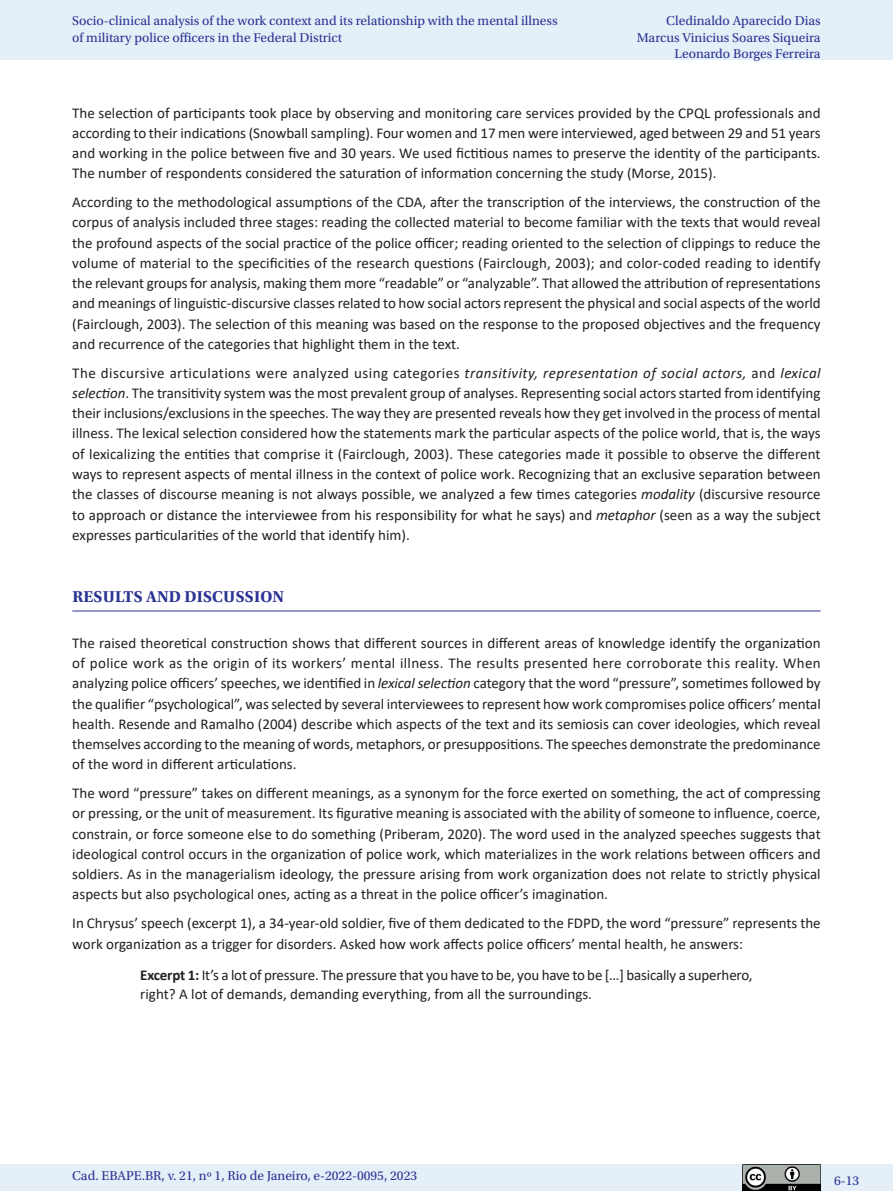
<style>
.page{position:relative;width:893px;height:1191px;background:#fff}
.page>*{position:absolute;margin:0;border:0;box-sizing:border-box;transform-origin:0 0}
._07_1_sub_1{font:700 16.5px "Utopia Std";letter-spacing:.01em;color:#2b3393}
._06_0_texto{font:15px/20.2px "Calibri";color:#231f20;text-align:justify}
._06_2_citação{font:15px/18.8px "Calibri";letter-spacing:-.01em;color:#231f20}
.t1{font:13.5px/16.5px "Utopia Std";color:#2b3393}
.s1{font-style:italic}
.s2{font-weight:700}
</style>
<div class="page">
<div style="left:0;top:0;width:893px;height:60px;background:#e4eff8"></div>
<div style="left:0;top:1164px;width:893px;height:27px;background:#e4eff8"></div>
<img style="left:743px;top:1164px;width:78px;height:27px">
<hr style="left:72px;top:610px;width:749px;height:1px;background:#2b3393">
<p class="t1" style="left:72px;top:13px;width:487px">Socio-clinical analysis of the work context and its relationship with the mental illness of military police officers in the Federal District</p>
<p class="t1" style="left:637px;top:13px;width:185px;text-align:right">Cledinaldo Aparecido Dias<br>Marcus Vinicius Soares Siqueira<br>Leonardo Borges Ferreira</p>
<p class="_06_0_texto" style="left:72px;top:102px;width:750px">The selection of participants took place by observing and monitoring care services provided by the CPQL professionals and according to their indications (Snowball sampling). Four women and 17 men were interviewed, aged between 29 and 51 years and working in the police between five and 30 years. We used fictitious names to preserve the identity of the participants.<br>The number of respondents considered the saturation of information concerning the study (Morse, 2015).</p>
<p class="_06_0_texto" style="left:72px;top:192px;width:750px">According to the methodological assumptions of the CDA, after the transcription of the interviews, the construction of the corpus of analysis included three stages: reading the collected material to become familiar with the texts that would reveal the profound aspects of the social practice of the police officer; reading oriented to the selection of clippings to reduce the volume of material to the specificities of the research questions (Fairclough, 2003); and color-coded reading to identify the relevant groups for analysis, making them more “readable” or “analyzable”. That allowed the attribution of representations and meanings of linguistic-discursive classes related to how social actors represent the physical and social aspects of the world (Fairclough, 2003). The selection of this meaning was based on the response to the proposed objectives and the frequency and recurrence of the categories that highlight them in the text.</p>
<p class="_06_0_texto" style="left:72px;top:362px;width:750px">The discursive articulations were analyzed using categories <span class="s1">transitivity, representation of social actors,</span> and <span class="s1">lexical selection</span>. The transitivity system was the most prevalent group of analyses. Representing social actors started from identifying their inclusions/exclusions in the speeches. The way they are presented reveals how they get involved in the process of mental illness. The lexical selection considered how the statements mark the particular aspects of the police world, that is, the ways of lexicalizing the entities that comprise it (Fairclough, 2003). These categories made it possible to observe the different ways to represent aspects of mental illness in the context of police work. Recognizing that an exclusive separation between the classes of discourse meaning is not always possible, we analyzed a few times categories <span class="s1">modality</span> (discursive resource to approach or distance the interviewee from his responsibility for what he says) and <span class="s1">metaphor</span> (seen as a way the subject expresses particularities of the world that identify him).</p>
<p class="_07_1_sub_1" style="left:72px;top:587px;width:213px">RESULTS AND DISCUSSION</p>
<p class="_06_0_texto" style="left:72px;top:632px;width:750px">The raised theoretical construction shows that different sources in different areas of knowledge identify the organization of police work as the origin of its workers’ mental illness. The results presented here corroborate this reality. When analyzing police officers’ speeches, we identified in <span class="s1">lexical selection</span> category that the word “pressure”, sometimes followed by the qualifier “psychological”, was selected by several interviewees to represent how work compromises police officers’ mental health. Resende and Ramalho (2004) describe which aspects of the text and its semiosis can cover ideologies, which reveal themselves according to the meaning of words, metaphors, or presuppositions. The speeches demonstrate the predominance of the word in different articulations.</p>
<p class="_06_0_texto" style="left:72px;top:782px;width:750px">The word “pressure” takes on different meanings, as a synonym for the force exerted on something, the act of compressing or pressing, or the unit of measurement. Its figurative meaning is associated with the ability of someone to influence, coerce, constrain, or force someone else to do something (Priberam, 2020). The word used in the analyzed speeches suggests that ideological control occurs in the organization of police work, which materializes in the work relations between officers and soldiers. As in the managerialism ideology, the pressure arising from work organization does not relate to strictly physical aspects but also psychological ones, acting as a threat in the police officer’s imagination.</p>
<p class="_06_0_texto" style="left:72px;top:912px;width:750px">In Chrysus’ speech (excerpt 1), a 34-year-old soldier, five of them dedicated to the FDPD, the word “pressure” represents the work organization as a trigger for disorders. Asked how work affects police officers’ mental health, he answers:</p>
<p class="_06_2_citação" style="left:140px;top:965px;width:614px"><span class="s2">Excerpt 1:</span> It’s a lot of pressure. The pressure that you have to be, you have to be […] basically a superhero, right? A lot of demands, demanding everything, from all the surroundings.</p>
<p class="t1" style="left:72px;top:1167px;width:346px">Cad. EBAPE.BR, v. 21, nº 1, Rio de Janeiro, e-2022-0095, 2023</p>
<p class="t1" style="left:834px;top:1172px;width:27px">6-13</p>
</div>
